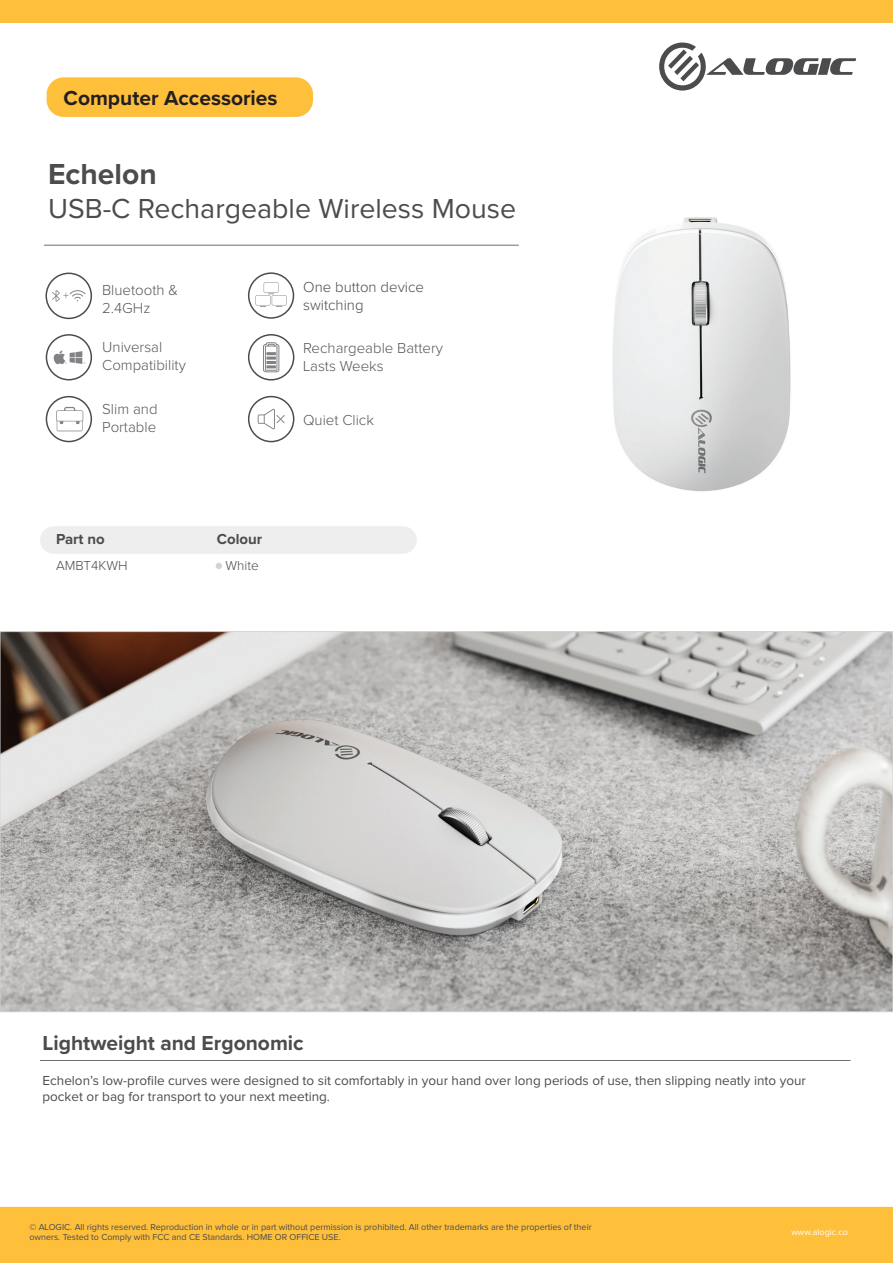
<style>
.page{position:relative;width:893px;height:1263px;background:#fff}
.page>*{position:absolute;margin:0;border:0;box-sizing:border-box;transform-origin:0 0}
.t1{font:700 30px "Proxima Nova";color:#4b4c4d}
.t2{font:28.5px "Proxima Nova";color:#4b4c4d}
.t3{font:700 21px "Proxima Nova";color:#4b4c4d}
.t4{font:700 21px "Proxima Nova";color:#231f20}
.t5{font:300 15px/18px "Proxima Nova";color:#57585a}
.t6{font:300 15px/18px "Proxima Nova";color:#4b4c4d}
.t7{font:700 15px "Proxima Nova";color:#4b4c4d}
.t8{font:13.5px/16.2px "Proxima Nova";color:#4b4c4d}
.t9{font:300 13.5px "Proxima Nova";color:#4b4c4d}
.t10{font:9.75px "Myriad Pro";color:#808285}
.t11{font:9px/10.8px "Proxima Nova";color:#4b4c4d}
.t12{font:9px "Proxima Nova";color:#fff}
</style>
<div class="page">
<div style="left:0;top:1207px;width:893px;height:56px;background:#febf3b"></div>
<div style="left:248px;top:272px;width:46px;height:47px;border:2px solid #4b4c4d;border-radius:50%"></div>
<img style="left:612px;top:217px;width:179px;height:275px">
<img style="left:2px;top:633px;width:889px;height:377px">
<div style="left:0;top:0;width:893px;height:22px;background:#febf3b"></div>
<div style="left:47px;top:77px;width:266px;height:40px;background:#febf3b;border-radius:17px"></div>
<svg style="left:659px;top:42px;width:197px;height:49px"></svg>
<hr style="left:44px;top:245px;width:475px;height:1px;background:#6c6d70">
<div style="left:41px;top:527px;width:375px;height:26px;background:#eeeeef;border-radius:13px"></div>
<div style="left:40px;top:526px;width:377px;height:28px;border:2px solid #eeeeef;border-radius:13px"></div>
<svg style="left:216px;top:563px;width:6px;height:6px"></svg>
<hr style="left:40px;top:1060px;width:810px;height:1px;background:#6c6d70">
<div style="left:45px;top:273px;width:47px;height:46px;border:2px solid #4b4c4d;border-radius:50%"></div>
<div style="left:46px;top:334px;width:46px;height:46px;border:2px solid #4b4c4d;border-radius:50%"></div>
<div style="left:46px;top:396px;width:46px;height:46px;border:2px solid #4b4c4d;border-radius:50%"></div>
<div style="left:248px;top:334px;width:46px;height:46px;border:2px solid #4b4c4d;border-radius:50%"></div>
<div style="left:248px;top:396px;width:46px;height:46px;border:2px solid #4b4c4d;border-radius:50%"></div>
<svg style="left:263px;top:342px;width:17px;height:31px"></svg>
<svg style="left:258px;top:408px;width:27px;height:21px"></svg>
<svg style="left:56px;top:407px;width:27px;height:24px"></svg>
<svg style="left:54px;top:350px;width:31px;height:14px"></svg>
<svg style="left:256px;top:282px;width:31px;height:25px"></svg>
<svg style="left:70px;top:290px;width:16px;height:11px"></svg>
<svg style="left:52px;top:290px;width:8px;height:12px"></svg>
<h3 class="t4" style="left:64px;top:83px;width:215px">Computer Accessories</h3>
<h1 class="t1" style="left:48px;top:151px;width:110px">Echelon</h1>
<h2 class="t2" style="left:48px;top:195px;width:470px">USB-C Rechargeable Wireless Mouse</h2>
<p class="t10" style="left:63px;top:289px;width:7px">+</p>
<h3 class="t5" style="left:102px;top:281px;width:77px">Bluetooth &amp;<br>2.4GHz</h3>
<h3 class="t5" style="left:102px;top:339px;width:85px">Universal<br>Compatibility</h3>
<h3 class="t5" style="left:102px;top:401px;width:57px">Slim and<br>Portable</h3>
<h3 class="t7" style="left:56px;top:528px;width:50px">Part no</h3>
<h3 class="t7" style="left:217px;top:528px;width:47px">Colour</h3>
<h3 class="t9" style="left:56px;top:560px;width:73px">AMBT4KWH</h3>
<h3 class="t9" style="left:226px;top:560px;width:35px">White</h3>
<h3 class="t6" style="left:303px;top:278px;width:122px">One button device switching</h3>
<h3 class="t5" style="left:303px;top:339px;width:141px">Rechargeable Battery<br>Lasts Weeks</h3>
<h3 class="t5" style="left:303px;top:412px;width:72px">Quiet Click</h3>
<h3 class="t3" style="left:43px;top:1028px;width:263px">Lightweight and Ergonomic</h3>
<h3 class="t8" style="left:43px;top:1072px;width:765px">Echelon’s low-profile curves were designed to sit comfortably in your hand over long periods of use, then slipping neatly into your pocket or bag for transport to your next meeting.</h3>
<p class="t11" style="left:29px;top:1221px;width:564px">© ALOGIC. All rights reserved. Reproduction in whole or in part without permission is prohibited. All other trademarks are the properties of their owners. Tested to Comply with FCC and CE Standards. HOME OR OFFICE USE.</p>
<p class="t12" style="left:791px;top:1228px;width:58px">www.alogic.co</p>
</div>
